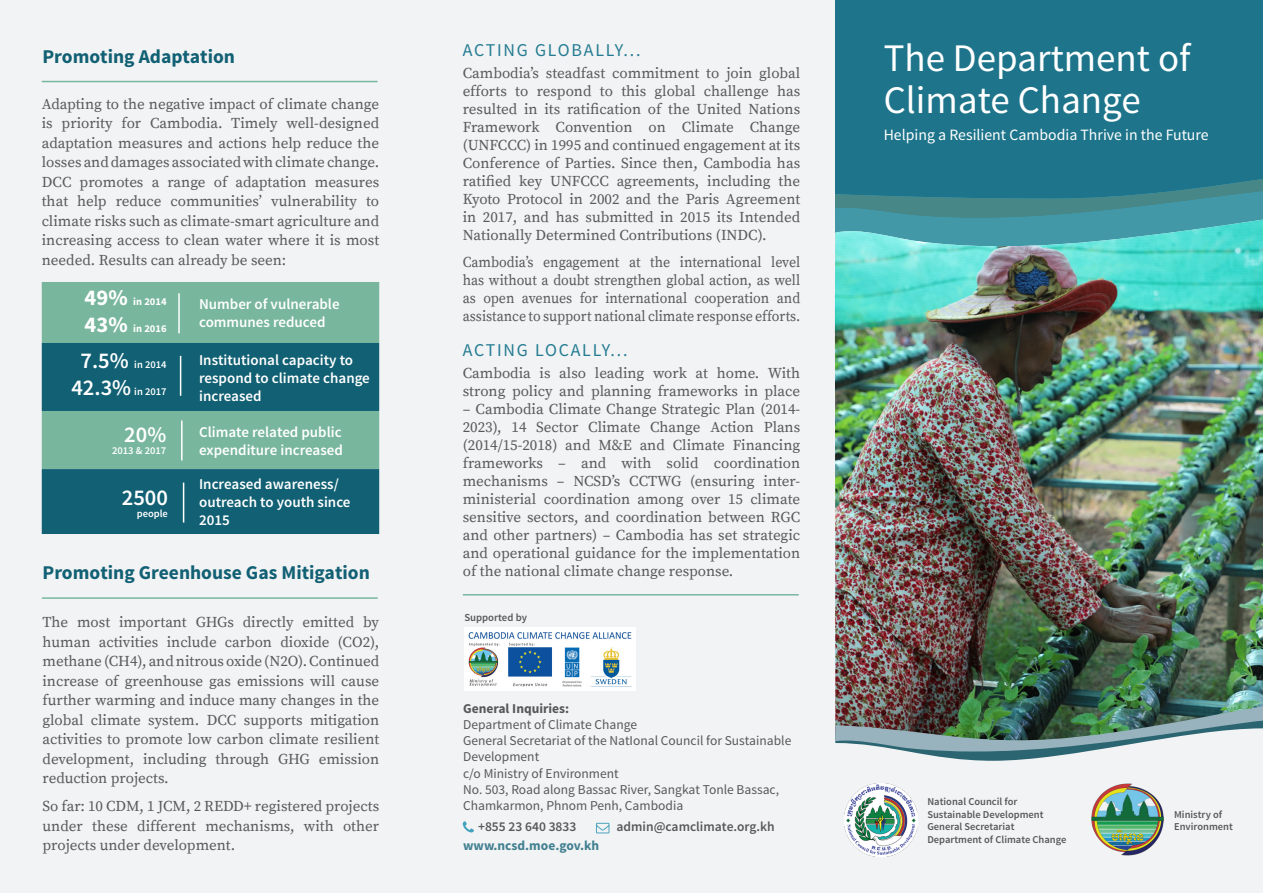
<style>
.page{position:relative;width:1263px;height:893px;background:#fff}
.page>*{position:absolute;margin:0;border:0;box-sizing:border-box;transform-origin:0 0}
.Cover_Subtitle{font:39px/42px "Source Sans Pro";color:#fff}
.t1{font:600 22.5px "Source Sans Pro";color:#fff}
.Headline_2{font:700 19.5px "Source Sans Pro";color:#116074}
.Headline_3{font:18px "Source Sans Pro";letter-spacing:.1em;color:#247c92}
.Cover_Subtitle-2{font:15.75px "Source Sans Pro";color:#fff}
.Body_Text{font:15px/18px "Source Serif Pro";color:#58595b;text-align:justify}
.Body_Text-2{font:15px/18px "Source Serif Pro";color:#58595b;text-align:justify;scale:.93 1}
.t2{font:600 15px/18px "Source Sans Pro";color:#fff}
.t3{font:13.5px/16.2px "Source Sans Pro";color:#57585a}
.t4{font:600 13.5px "Source Sans Pro";color:#57585a}
.t5{font:700 13.5px "Source Sans Pro";color:#418090}
.t6{font:700 13.5px "Source Sans Pro";color:#57585a}
.t7{font:600 10.8px "Source Sans Pro";color:#57585a}
.t8{font:600 10.5px/12.6px "Source Sans Pro";color:#57585a}
.t9{font:600 10.5px "Source Sans Pro";color:#fff}
.Headline_2-2{font:700 10.5px "Source Sans Pro";color:#fff}
.s1{font-size:22.5px}
</style>
<div class="page">
<div style="left:835px;top:0;width:428px;height:177px;background:#1e758b"></div>
<svg style="left:835px;top:177px;width:428px;height:41px"></svg>
<div style="left:835px;top:310px;width:428px;height:583px;background:#f2f3f4"></div>
<div style="left:0;top:0;width:835px;height:893px;background:#f2f3f4"></div>
<svg style="left:463px;top:821px;width:11px;height:11px"></svg>
<svg style="left:596px;top:823px;width:13px;height:10px"></svg>
<hr style="left:42px;top:81px;width:336px;height:1px;background:#78b79d">
<hr style="left:463px;top:594px;width:336px;height:1px;background:#78b79d">
<img style="left:835px;top:220px;width:428px;height:486px">
<img style="left:835px;top:706px;width:428px;height:112px">
<img style="left:844px;top:783px;width:74px;height:74px">
<img style="left:1091px;top:784px;width:72px;height:72px">
<svg style="left:635px;top:628px;width:1px;height:63px"></svg>
<img style="left:464px;top:628px;width:171px;height:63px">
<hr style="left:42px;top:597px;width:336px;height:2px;background:#78b79d">
<div style="left:42px;top:282px;width:337px;height:61px;background:#78b79d"></div>
<svg style="left:42px;top:343px;width:337px;height:191px;fill:#116074"></svg>
<hr style="left:178px;top:293px;width:2px;height:40px;background:#fff">
<hr style="left:180px;top:356px;width:1px;height:40px;background:#fff">
<hr style="left:181px;top:420px;width:2px;height:40px;background:#fff">
<hr style="left:183px;top:483px;width:1px;height:39px;background:#fff">
<p class="Headline_2" style="left:43px;top:44px;width:194px">Promoting Adaptation</p>
<p class="Body_Text" style="left:42px;top:95px;width:339px;line-height:19.5px">Adapting to the negative impact of climate change is priority for Cambodia. Timely well-designed adaptation measures and actions help reduce the losses and damages associated with climate change.<br>DCC promotes a range of adaptation measures that help reduce communities’ vulnerability to climate risks such as climate-smart agriculture and increasing access to clean water where it is most needed. Results can already be seen:</p>
<p class="Headline_2-2" style="left:85px;top:295px;width:83px"><span class="s1">49%</span> in 2014</p>
<p class="Headline_2-2" style="left:85px;top:322px;width:83px"><span class="s1">43%</span> in 2016</p>
<p class="t9" style="left:81px;top:358px;width:88px"><span class="s1">7.5%</span> in 2014</p>
<p class="t9" style="left:71px;top:385px;width:97px"><span class="s1">42.3%</span> in 2017</p>
<p class="t1" style="left:124px;top:420px;width:44px">20%</p>
<p class="t9" style="left:112px;top:444px;width:56px">2013 &amp; 2017</p>
<p class="t1" style="left:122px;top:483px;width:48px">2500</p>
<p class="t9" style="left:137px;top:507px;width:33px">people</p>
<p class="t2" style="left:199px;top:295px;width:142px">Number of vulnerable communes reduced</p>
<p class="t2" style="left:199px;top:351px;width:172px">Institutional capacity to respond to climate change increased</p>
<p class="t2" style="left:199px;top:423px;width:145px">Climate related public expenditure increased</p>
<p class="t2" style="left:199px;top:476px;width:153px">Increased awareness/ outreach to youth since<br>2015</p>
<p class="Headline_2" style="left:43px;top:560px;width:329px">Promoting Greenhouse Gas Mitigation</p>
<p class="Body_Text" style="left:43px;top:613px;width:338px;line-height:19.5px">The most important GHGs directly emitted by human activities include carbon dioxide (CO2), methane (CH4), and nitrous oxide (N2O). Continued increase of greenhouse gas emissions will cause further warming and induce many changes in the global climate system. DCC supports mitigation activities to promote low carbon climate resilient development, including through GHG emission reduction projects.</p>
<p class="Body_Text" style="left:43px;top:797px;width:338px;line-height:19.5px">So far: 10 CDM, 1 JCM, 2 REDD+ registered projects under these different mechanisms, with other projects under development.</p>
<p class="Headline_3" style="left:463px;top:39px;width:179px">ACTING GLOBALLY...</p>
<p class="Body_Text" style="left:463px;top:65px;width:339px">Cambodia’s steadfast commitment to join global efforts to respond to this global challenge has resulted in its ratification of the United Nations Framework Convention on Climate Change (UNFCCC) in 1995 and continued engagement at its Conference of Parties. Since then, Cambodia has ratified key UNFCCC agreements, including the Kyoto Protocol in 2002 and the Paris Agreement in 2017, and has submitted in 2015 its Intended Nationally Determined Contributions (INDC).</p>
<p class="Body_Text-2" style="left:463px;top:253px;width:364px">Cambodia’s engagement at the international level has without a doubt strengthen global action, as well as open avenues for international cooperation and assistance to support national climate response efforts.</p>
<p class="Headline_3" style="left:463px;top:339px;width:166px">ACTING LOCALLY...</p>
<p class="Body_Text" style="left:463px;top:365px;width:339px">Cambodia is also leading work at home. With strong policy and planning frameworks in place</p>
<p class="Body_Text" style="left:463px;top:401px;width:339px">– Cambodia Climate Change Strategic Plan (2014- 2023), 14 Sector Climate Change Action Plans (2014/15-2018) and M&amp;E and Climate Financing frameworks – and with solid coordination mechanisms – NCSD’s CCTWG (ensuring inter&shy;ministerial coordination among over 15 climate sensitive sectors, and coordination between RGC and other partners) – Cambodia has set strategic and operational guidance for the implementation of the national climate change response.</p>
<p class="t7" style="left:464px;top:611px;width:64px">Supported by</p>
<p class="t6" style="left:463px;top:700px;width:108px">General Inquiries:</p>
<p class="t3" style="left:463px;top:717px;width:175px">Department of Climate Change</p>
<p class="t3" style="left:463px;top:733px;width:330px">General Secretariat of the NatIonal Council for Sustainable<br>Development</p>
<p class="t3" style="left:463px;top:765px;width:157px">c/o Ministry of Environment</p>
<p class="t3" style="left:463px;top:781px;width:317px">No. 503, Road along Bassac River, Sangkat Tonle Bassac,<br>Chamkarmon, Phnom Penh, Cambodia</p>
<p class="t4" style="left:478px;top:818px;width:100px">+855 23 640 3833</p>
<p class="t4" style="left:616px;top:818px;width:160px">admin@camclimate.org.kh</p>
<p class="t5" style="left:463px;top:837px;width:138px">www.ncsd.moe.gov.kh</p>
<p class="Cover_Subtitle" style="left:884px;top:38px;width:308px">The Department of<br>Climate Change</p>
<p class="Cover_Subtitle-2" style="left:884px;top:125px;width:326px">Helping a Resilient Cambodia Thrive in the Future</p>
<p class="t8" style="left:927px;top:795px;width:118px">National Council for<br>Sustainable Development</p>
<p class="t8" style="left:927px;top:821px;width:89px">General Secretariat</p>
<p class="t8" style="left:927px;top:833px;width:141px">Department of Climate Change</p>
<p class="t8" style="left:1174px;top:808px;width:49px">Ministry of</p>
<p class="t8" style="left:1174px;top:821px;width:60px">Environment</p>
</div>
